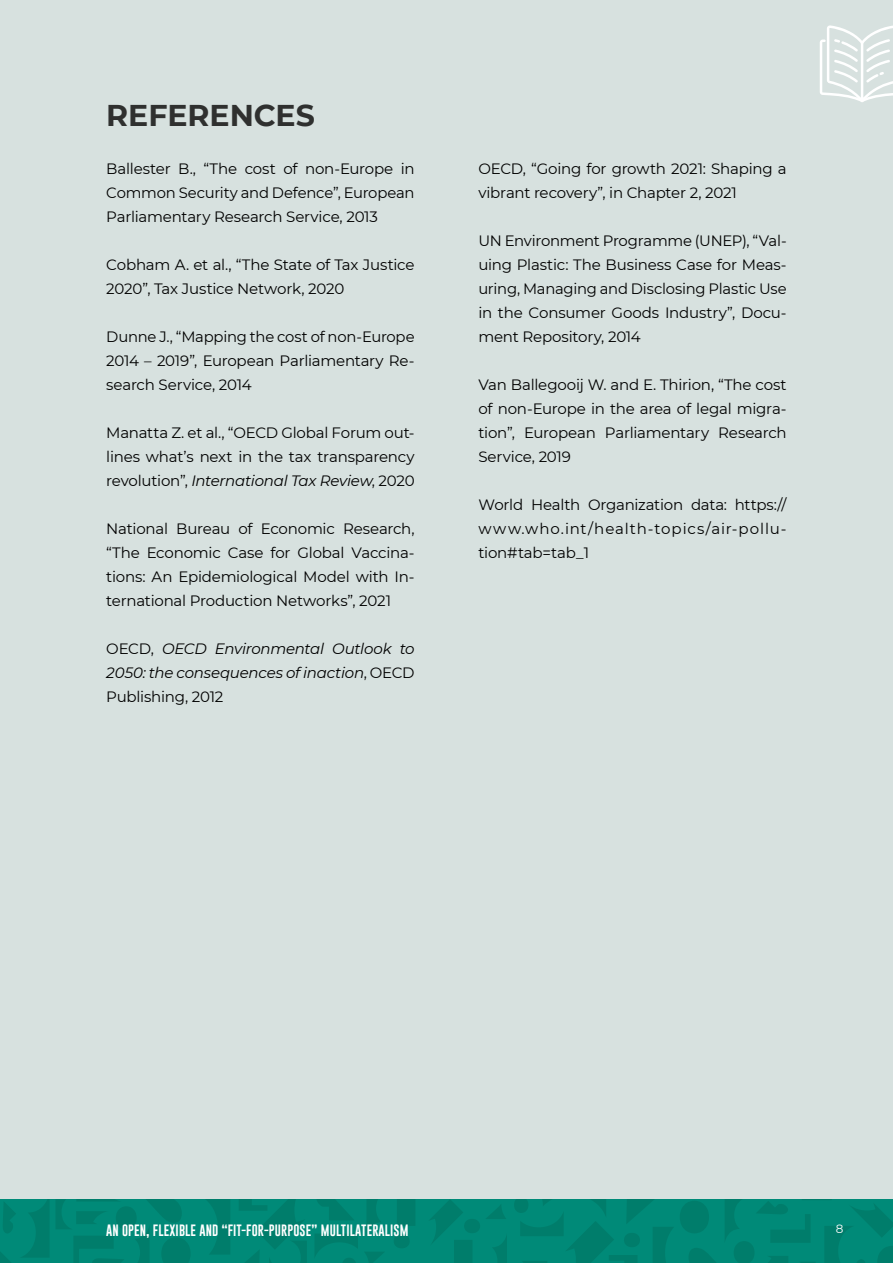
<style>
.page{position:relative;width:893px;height:1263px;background:#d7e1df}
.page>*{position:absolute;margin:0;border:0;box-sizing:border-box;transform-origin:0 0}
.t1{font:700 30px "Montserrat";letter-spacing:-.005em;color:#2f302f}
.t2{font:15px/24px "Montserrat";letter-spacing:-.015em;color:#000;text-align:justify}
.t3{font:italic 15px/24px "Montserrat";letter-spacing:-.015em;color:#000;text-align:justify}
.t4{font:12px "Gobold";letter-spacing:.01em;color:#fff}
.t5{font:12px "Montserrat";color:#fff}
.s1{font-style:italic}
.s2{font-style:normal}
</style>
<div class="page">
<div style="left:0;top:1199px;width:893px;height:64px;background:#008a78"></div>
<svg style="left:514px;top:1199px;width:379px;height:64px"></svg>
<svg style="left:430px;top:1200px;width:77px;height:63px"></svg>
<svg style="left:0;top:1199px;width:415px;height:64px"></svg>
<svg style="left:820px;top:25px;width:73px;height:77px"></svg>
<h1 class="t1" style="left:106px;top:94px;width:210px">REFERENCES</h1>
<p class="t2" style="left:106px;top:156px;width:310px">Ballester B., “The cost of non-Europe in Common Security and Defence”, European Parliamentary Research Service, 2013</p>
<p class="t2" style="left:106px;top:252px;width:310px">Cobham A. et al., “The State of Tax Justice<br>2020”, Tax Justice Network, 2020</p>
<p class="t2" style="left:106px;top:324px;width:310px">Dunne J., “Mapping the cost of non-Europe 2014 – 2019”, European Parliamentary Re&shy;search Service, 2014</p>
<p class="t2" style="left:106px;top:420px;width:310px">Manatta Z. et al., “OECD Global Forum out&shy;lines what’s next in the tax transparency revolution”, <span class="s1">International Tax Review</span>, 2020</p>
<p class="t2" style="left:106px;top:516px;width:310px">National Bureau of Economic Research, “The Economic Case for Global Vaccina&shy;tions: An Epidemiological Model with In&shy;ternational Production Networks”, 2021</p>
<p class="t3" style="left:106px;top:636px;width:310px"><span class="s2">OECD,</span> OECD Environmental Outlook to 2050: the consequences of inaction<span class="s2">, OECD Publishing, 2012</span></p>
<p class="t2" style="left:478px;top:156px;width:310px">OECD, “Going for growth 2021: Shaping a vibrant recovery”, in Chapter 2, 2021</p>
<p class="t2" style="left:478px;top:228px;width:310px">UN Environment Programme (UNEP), “Val&shy;uing Plastic: The Business Case for Meas&shy;uring, Managing and Disclosing Plastic Use in the Consumer Goods Industry”, Docu&shy;ment Repository, 2014</p>
<p class="t2" style="left:478px;top:372px;width:310px">Van Ballegooij W. and E. Thirion, “The cost of non-Europe in the area of legal migra&shy;tion”, European Parliamentary Research Service, 2019</p>
<p class="t2" style="left:478px;top:492px;width:310px">World Health Organization data: https:// www.who.int/health-topics/air-pollu&shy;tion#tab=tab_1</p>
<p class="t4" style="left:106px;top:1223px;width:304px">AN OPEN, FLEXIBLE AND “FIT-FOR-PURPOSE” MULTILATERALISM</p>
<p class="t5" style="left:836px;top:1221px;width:9px">8</p>
</div>
